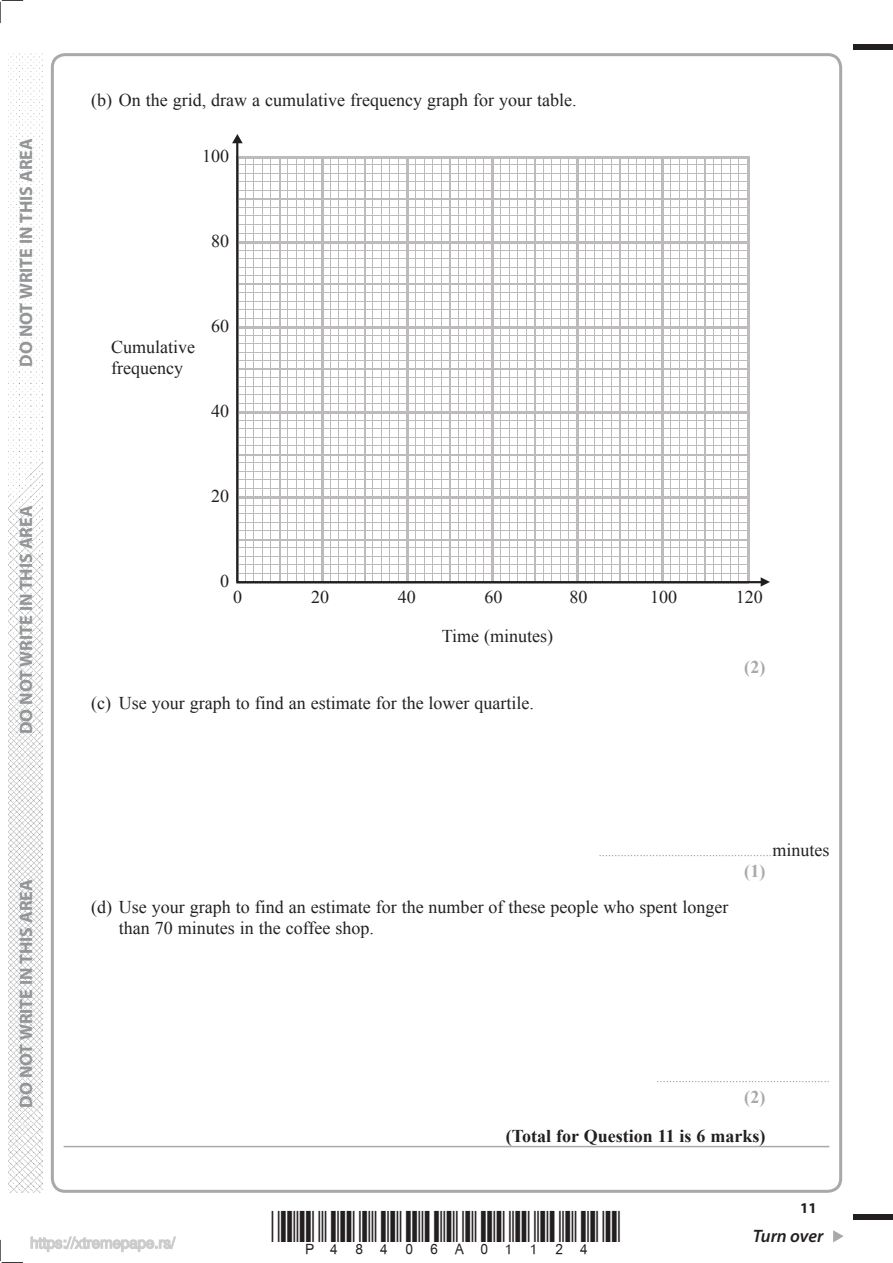
<style>
.page{position:relative;width:893px;height:1263px;background:#fff}
.page>*{position:absolute;margin:0;border:0;box-sizing:border-box;transform-origin:0 0}
.t1{font:18px/21px "Times New Roman";color:#231f20}
.t2{font:700 18px "Myriad Pro";color:#939597}
.t3{font:700 18px "Times New Roman";color:#231f20}
.t4{font:700 18px "Times New Roman";color:#a7a9ab}
.t5{font:italic 600 18px "Myriad Pro";letter-spacing:-.005em;color:#231f20}
.t6{font:700 15px "Myriad Pro";color:#231f20}
.t7{font:9px "Times New Roman";color:#231f20}
.s1{font-size:18px}
</style>
<div class="page">
<div style="left:853px;top:45px;width:39px;height:5px;background:#231f20"></div>
<div style="left:853px;top:1214px;width:39px;height:6px;background:#231f20"></div>
<svg style="left:833px;top:1230px;width:10px;height:12px"></svg>
<svg style="left:0;top:0;width:23px;height:23px"></svg>
<svg style="left:0;top:1240px;width:23px;height:23px"></svg>
<img style="left:8px;top:53px;width:34px;height:1140px">
<hr style="left:64px;top:1146px;width:765px;height:1px;background:#a7a9ab">
<svg style="left:235px;top:143px;width:525px;height:441px"></svg>
<svg style="left:232px;top:134px;width:11px;height:9px"></svg>
<svg style="left:760px;top:577px;width:10px;height:10px"></svg>
<svg style="left:30px;top:1236px;width:146px;height:16px"></svg>
<p class="t2" style="left:19px;top:367px;width:230px;rotate:-90deg">DO NOT WRITE IN THIS AREA</p>
<p class="t2" style="left:19px;top:734px;width:230px;rotate:-90deg">DO NOT WRITE IN THIS AREA</p>
<p class="t2" style="left:19px;top:1108px;width:230px;rotate:-90deg">DO NOT WRITE IN THIS AREA</p>
<p class="t1" style="left:91px;top:91px;width:487px">(b) On the grid, draw a cumulative frequency graph for your table.</p>
<p class="t1" style="left:202px;top:147px;width:28px">100</p>
<p class="t1" style="left:211px;top:232px;width:19px">80</p>
<p class="t1" style="left:111px;top:338px;width:86px">Cumulative frequency</p>
<p class="t1" style="left:211px;top:317px;width:19px">60</p>
<p class="t1" style="left:211px;top:402px;width:19px">40</p>
<p class="t1" style="left:211px;top:487px;width:19px">20</p>
<p class="t1" style="left:220px;top:572px;width:10px">0</p>
<p class="t1" style="left:233px;top:587px;width:10px">0</p>
<p class="t1" style="left:735px;top:587px;width:28px">120</p>
<p class="t1" style="left:311px;top:587px;width:19px">20</p>
<p class="t1" style="left:398px;top:587px;width:19px">40</p>
<p class="t1" style="left:484px;top:587px;width:19px">60</p>
<p class="t1" style="left:569px;top:587px;width:19px">80</p>
<p class="t1" style="left:650px;top:587px;width:28px">100</p>
<p class="t1" style="left:441px;top:627px;width:113px">Time (minutes)</p>
<p class="t4" style="left:744px;top:661px;width:23px">(2)</p>
<p class="t1" style="left:91px;top:694px;width:444px">(c) Use your graph to find an estimate for the lower quartile.</p>
<p class="t7" style="left:599px;top:850px;width:232px">.......................................................<span class="s1">minutes</span></p>
<p class="t4" style="left:744px;top:865px;width:23px">(1)</p>
<p class="t1" style="left:119px;top:898px;width:611px;text-indent:-28px">(d) Use your graph to find an estimate for the number of these people who spent longer than 70 minutes in the coffee shop.</p>
<p class="t7" style="left:657px;top:1075px;width:174px">.......................................................</p>
<p class="t4" style="left:744px;top:1090px;width:23px">(2)</p>
<p class="t3" style="left:505px;top:1129px;width:261px">(Total for Question 11 is 6 marks)</p>
<p class="t6" style="left:800px;top:1202px;width:18px">11</p>
<p class="t5" style="left:752px;top:1226px;width:72px">Turn over</p>
</div>
